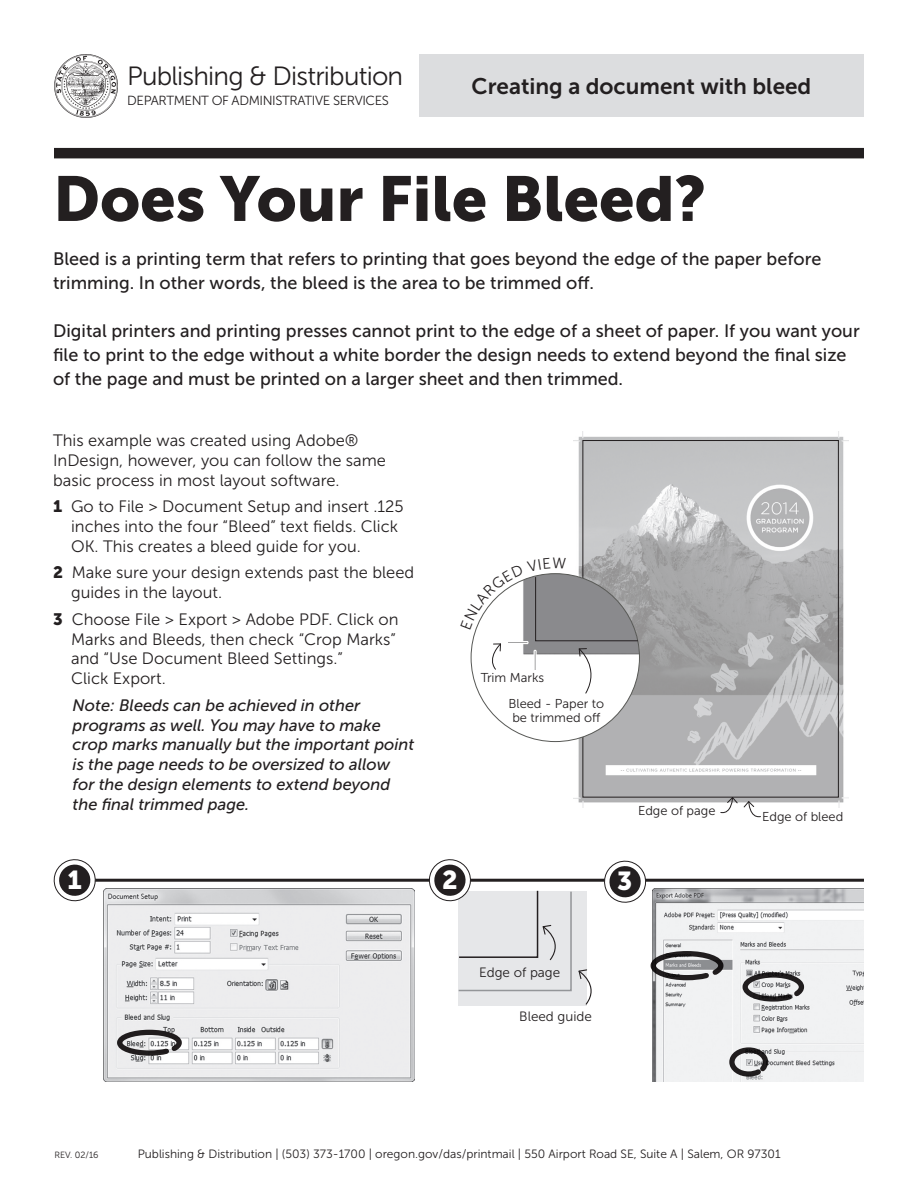
<style>
.page{position:relative;width:918px;height:1188px;background:#fff}
.page>*{position:absolute;margin:0;border:0;box-sizing:border-box;transform-origin:0 0}
.t1{font:63px "Museo Sans 900";color:#231f20}
.t2{font:26.25px "Museo Sans 300";letter-spacing:-.03em;color:#231f20}
.t3{font:25.8px "Museo Sans 900";color:#fff}
.t4{font:22.5px "Museo Sans 700";color:#231f20}
.t5{font:18px/24px "Museo Sans 500";color:#231f20}
.t6{font:16.5px/19.8px "Museo Sans 300";color:#231f20}
.t7{font:italic 16.5px/19.8px "Museo Sans 500";color:#231f20}
.t8{font:13.5px "Museo Sans 300";color:#231f20}
.t9{font:13.2px "Museo Sans 300";letter-spacing:-.03em;color:#231f20}
.t10{font:12.9px/14.2px "Museo Sans 300";color:#231f20;text-align:center}
.t11{font:12px "Museo Sans 300";color:#231f20}
.t12{font:9px "Museo Sans 300";color:#231f20}
.s1{font-family:"Museo Sans 900"}
</style>
<div class="page">
<img style="left:54px;top:54px;width:64px;height:64px">
<img style="left:103px;top:888px;width:311px;height:194px">
<svg style="left:116px;top:1028px;width:67px;height:29px;background:#9a999a"></svg>
<div style="left:419px;top:54px;width:445px;height:62px;background:#dcdddf"></div>
<div style="left:54px;top:148px;width:810px;height:10px;background:#231f20"></div>
<hr style="left:75px;top:879px;width:789px;height:3px;background:#231f20">
<svg style="left:53px;top:859px;width:45px;height:43px"></svg>
<img style="left:574px;top:431px;width:274px;height:377px">
<div style="left:583px;top:440px;width:256px;height:357px;border:1px solid #231f20"></div>
<svg style="left:720px;top:796px;width:41px;height:22px"></svg>
<img style="left:653px;top:889px;width:211px;height:193px">
<svg style="left:741px;top:971px;width:65px;height:32px"></svg>
<svg style="left:728px;top:1046px;width:42px;height:32px"></svg>
<svg style="left:427px;top:859px;width:298px;height:147px"></svg>
<div style="left:471px;top:574px;width:168px;height:168px;background:#fff;border-radius:50%"></div>
<svg style="left:470px;top:558px;width:168px;height:136px"></svg>
<h2 class="t2" style="left:127px;top:62px;width:278px">Publishing &amp; Distribution</h2>
<p class="t9" style="left:127px;top:93px;width:263px">DEPARTMENT OF ADMINISTRATIVE SERVICES</p>
<h3 class="t4" style="left:472px;top:73px;width:341px">Creating a document with bleed</h3>
<p class="t1" style="left:53px;top:163px;width:655px">Does Your File Bleed?</p>
<p class="t5" style="left:53px;top:247px;width:770px">Bleed is a printing term that refers to printing that goes beyond the edge of the paper before trimming. In other words, the bleed is the area to be trimmed off.</p>
<p class="t5" style="left:53px;top:319px;width:808px">Digital printers and printing presses cannot print to the edge of a sheet of paper. If you want your file to print to the edge without a white border the design needs to extend beyond the final size of the page and must be printed on a larger sheet and then trimmed.</p>
<p class="t6" style="left:53px;top:431px;width:334px">This example was created using Adobe®<br>InDesign, however, you can follow the same basic process in most layout software.</p>
<p class="t6" style="left:71px;top:497px;width:334px;text-indent:-18px"><span class="s1">1</span> Go to File &gt; Document Setup and insert .125 inches into the four “Bleed” text fields. Click<br>OK. This creates a bleed guide for you.</p>
<p class="t6" style="left:71px;top:563px;width:345px;text-indent:-18px"><span class="s1">2</span> Make sure your design extends past the bleed guides in the layout.</p>
<p class="t6" style="left:71px;top:609px;width:329px;text-indent:-18px"><span class="s1">3</span> Choose File &gt; Export &gt; Adobe PDF. Click on Marks and Bleeds, then check “Crop Marks” and “Use Document Bleed Settings.”<br>Click Export.</p>
<p class="t7" style="left:73px;top:695px;width:343px">Note: Bleeds can be achieved in other programs as well. You may have to make crop marks manually but the important point is the page needs to be oversized to allow for the design elements to extend beyond the final trimmed page.</p>
<p class="t3" style="left:67px;top:865px;width:16px">1</p>
<p class="t3" style="left:442px;top:865px;width:17px">2</p>
<p class="t10" style="left:481px;top:671px;width:65px">Trim Marks</p>
<p class="t10" style="left:508px;top:696px;width:97px">Bleed - Paper to be trimmed off</p>
<p class="t10" style="left:638px;top:804px;width:79px">Edge of page</p>
<p class="t3" style="left:617px;top:867px;width:17px">3</p>
<p class="t8" style="left:479px;top:965px;width:83px">Edge of page</p>
<p class="t8" style="left:519px;top:1009px;width:74px">Bleed guide</p>
<p class="t10" style="left:762px;top:810px;width:83px">Edge of bleed</p>
<p class="t12" style="left:54px;top:1150px;width:46px">REV. 02/16</p>
<p class="t11" style="left:138px;top:1147px;width:644px">Publishing &amp; Distribution | (503) 373-1700 | oregon.gov/das/printmail | 550 Airport Road SE, Suite A | Salem, OR 97301</p>
</div>
